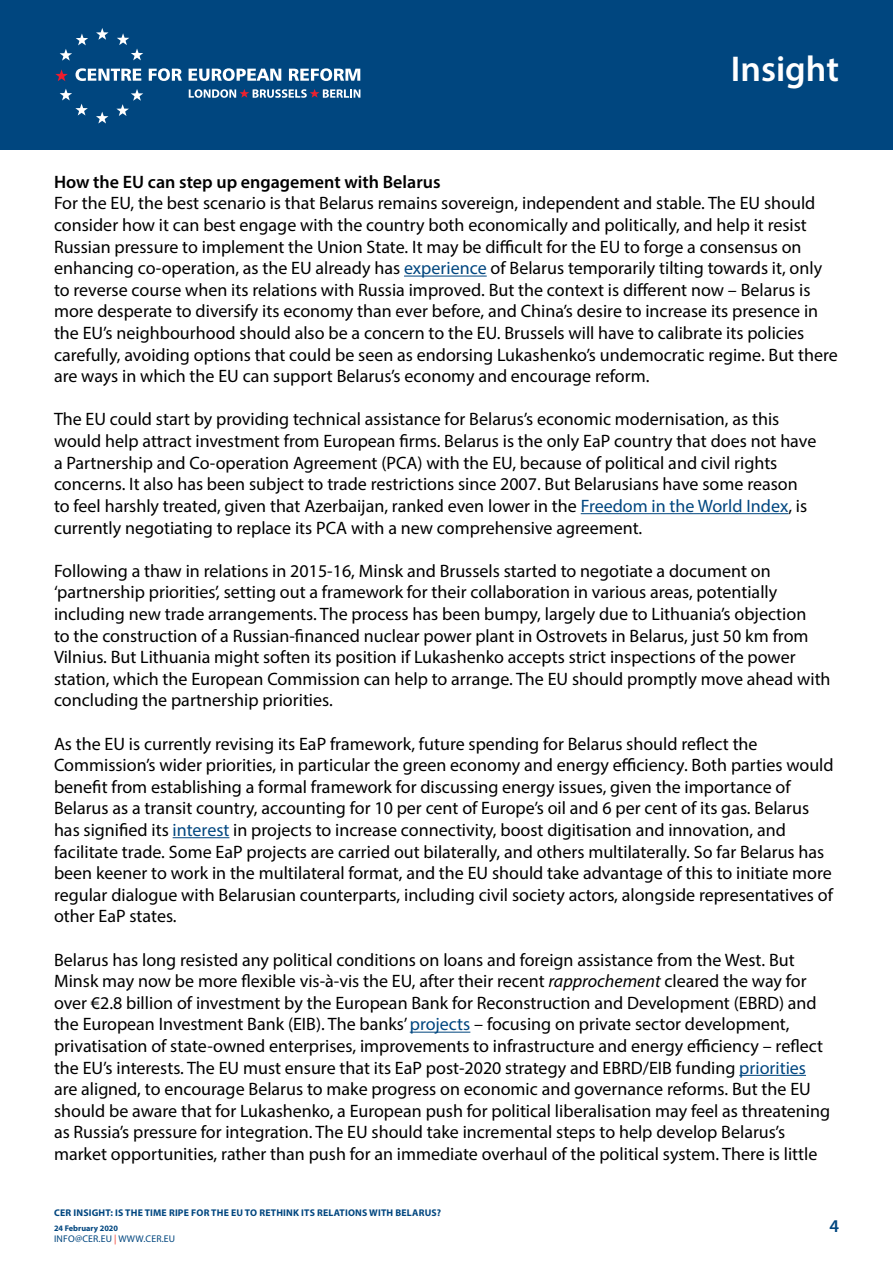
<style>
.page{position:relative;width:893px;height:1263px;background:#fff}
.page>*{position:absolute;margin:0;border:0;box-sizing:border-box;transform-origin:0 0}
.t1{font:600 36px "Myriad Pro";color:#fff}
.t2{font:18px/21.6px "Myriad Pro";color:#000}
.t3{font:600 18px "Myriad Pro";color:#000}
.t4{font:600 18px "Myriad Pro";color:#00467f}
.t5{font:700 9.75px "Myriad Pro";letter-spacing:.02em;color:#00467f}
.t6{font:9.75px "Myriad Pro";letter-spacing:.02em;color:#00467f}
.t7{font:700 8.25px "Myriad Pro";color:#00467f}
.s1{color:#00467f}
.s2{font-style:italic}
.s3{color:#ee3124}
</style>
<div class="page">
<div style="left:0;top:0;width:893px;height:150px;background:#00467f"></div>
<hr style="left:404px;top:276px;width:83px;height:1px;background:#00467f">
<hr style="left:581px;top:513px;width:207px;height:1px;background:#00467f">
<hr style="left:173px;top:837px;width:56px;height:1px;background:#00467f">
<hr style="left:410px;top:1032px;width:60px;height:1px;background:#00467f">
<hr style="left:739px;top:1075px;width:67px;height:1px;background:#00467f">
<svg style="left:96px;top:28px;width:12px;height:12px"></svg>
<svg style="left:117px;top:33px;width:26px;height:27px"></svg>
<svg style="left:116px;top:89px;width:27px;height:27px"></svg>
<svg style="left:96px;top:112px;width:12px;height:12px"></svg>
<svg style="left:60px;top:89px;width:28px;height:26px"></svg>
<svg style="left:60px;top:34px;width:28px;height:27px"></svg>
<svg style="left:55px;top:69px;width:13px;height:12px"></svg>
<svg style="left:76px;top:68px;width:65px;height:13px"></svg>
<svg style="left:149px;top:68px;width:33px;height:13px"></svg>
<svg style="left:189px;top:68px;width:92px;height:13px"></svg>
<svg style="left:289px;top:68px;width:71px;height:13px"></svg>
<svg style="left:189px;top:89px;width:171px;height:9px"></svg>
<h1 class="t1" style="left:731px;top:46px;width:110px">Insight</h1>
<p class="t3" style="left:54px;top:170px;width:388px">How the EU can step up engagement with Belarus</p>
<p class="t2" style="left:54px;top:192px;width:785px">For the EU, the best scenario is that Belarus remains sovereign, independent and stable. The EU should consider how it can best engage with the country both economically and politically, and help it resist Russian pressure to implement the Union State. It may be difficult for the EU to forge a consensus on enhancing co-operation, as the EU already has <span class="s1">experience</span> of Belarus temporarily tilting towards it, only to reverse course when its relations with Russia improved. But the context is different now – Belarus is more desperate to diversify its economy than ever before, and China’s desire to increase its presence in the EU’s neighbourhood should also be a concern to the EU. Brussels will have to calibrate its policies carefully, avoiding options that could be seen as endorsing Lukashenko’s undemocratic regime. But there are ways in which the EU can support Belarus’s economy and encourage reform.</p>
<p class="t2" style="left:54px;top:408px;width:764px">The EU could start by providing technical assistance for Belarus’s economic modernisation, as this would help attract investment from European firms. Belarus is the only EaP country that does not have a Partnership and Co-operation Agreement (PCA) with the EU, because of political and civil rights concerns. It also has been subject to trade restrictions since 2007. But Belarusians have some reason to feel harshly treated, given that Azerbaijan, ranked even lower in the <span class="s1">Freedom in the World Index</span>, is currently negotiating to replace its PCA with a new comprehensive agreement.</p>
<p class="t2" style="left:54px;top:560px;width:778px">Following a thaw in relations in 2015-16, Minsk and Brussels started to negotiate a document on ‘partnership priorities’, setting out a framework for their collaboration in various areas, potentially including new trade arrangements. The process has been bumpy, largely due to Lithuania’s objection<br>to the construction of a Russian-financed nuclear power plant in Ostrovets in Belarus, just 50 km from Vilnius. But Lithuania might soften its position if Lukashenko accepts strict inspections of the power station, which the European Commission can help to arrange. The EU should promptly move ahead with concluding the partnership priorities.</p>
<p class="t2" style="left:54px;top:732px;width:781px">As the EU is currently revising its EaP framework, future spending for Belarus should reflect the Commission’s wider priorities, in particular the green economy and energy efficiency. Both parties would benefit from establishing a formal framework for discussing energy issues, given the importance of Belarus as a transit country, accounting for 10 per cent of Europe’s oil and 6 per cent of its gas. Belarus has signified its <span class="s1">interest</span> in projects to increase connectivity, boost digitisation and innovation, and facilitate trade. Some EaP projects are carried out bilaterally, and others multilaterally. So far Belarus has been keener to work in the multilateral format, and the EU should take advantage of this to initiate more regular dialogue with Belarusian counterparts, including civil society actors, alongside representatives of other EaP states.</p>
<p class="t2" style="left:54px;top:948px;width:778px">Belarus has long resisted any political conditions on loans and foreign assistance from the West. But Minsk may now be more flexible vis-à-vis the EU, after their recent <span class="s2">rapprochement</span> cleared the way for over €2.8 billion of investment by the European Bank for Reconstruction and Development (EBRD) and the European Investment Bank (EIB). The banks’ <span class="s1">projects</span> – focusing on private sector development, privatisation of state-owned enterprises, improvements to infrastructure and energy efficiency – reflect the EU’s interests. The EU must ensure that its EaP post-2020 strategy and EBRD/EIB funding <span class="s1">priorities </span>are aligned, to encourage Belarus to make progress on economic and governance reforms. But the EU should be aware that for Lukashenko, a European push for political liberalisation may feel as threatening as Russia’s pressure for integration. The EU should take incremental steps to help develop Belarus’s market opportunities, rather than push for an immediate overhaul of the political system. There is little</p>
<p class="t5" style="left:54px;top:1207px;width:78px">CER INSIGHT: IS THE</p>
<p class="t5" style="left:145px;top:1207px;width:74px">TIME RIPE FOR THE</p>
<p class="t5" style="left:231px;top:1207px;width:35px">EUTO RETHIN</p>
<p class="t5" style="left:293px;top:1207px;width:91px">K ITS RELATIONS WITH</p>
<p class="t5" style="left:395px;top:1207px;width:30px">BELARUS</p>
<p class="t5" style="left:437px;top:1207px;width:6px">?</p>
<p class="t7" style="left:54px;top:1223px;width:66px">24 FEBRUARY 2020</p>
<p class="t6" style="left:54px;top:1233px;width:123px">info@cer.EU <span class="s3">|</span> WWW.CER.EU</p>
<p class="t4" style="left:829px;top:1215px;width:11px">4</p>
</div>
